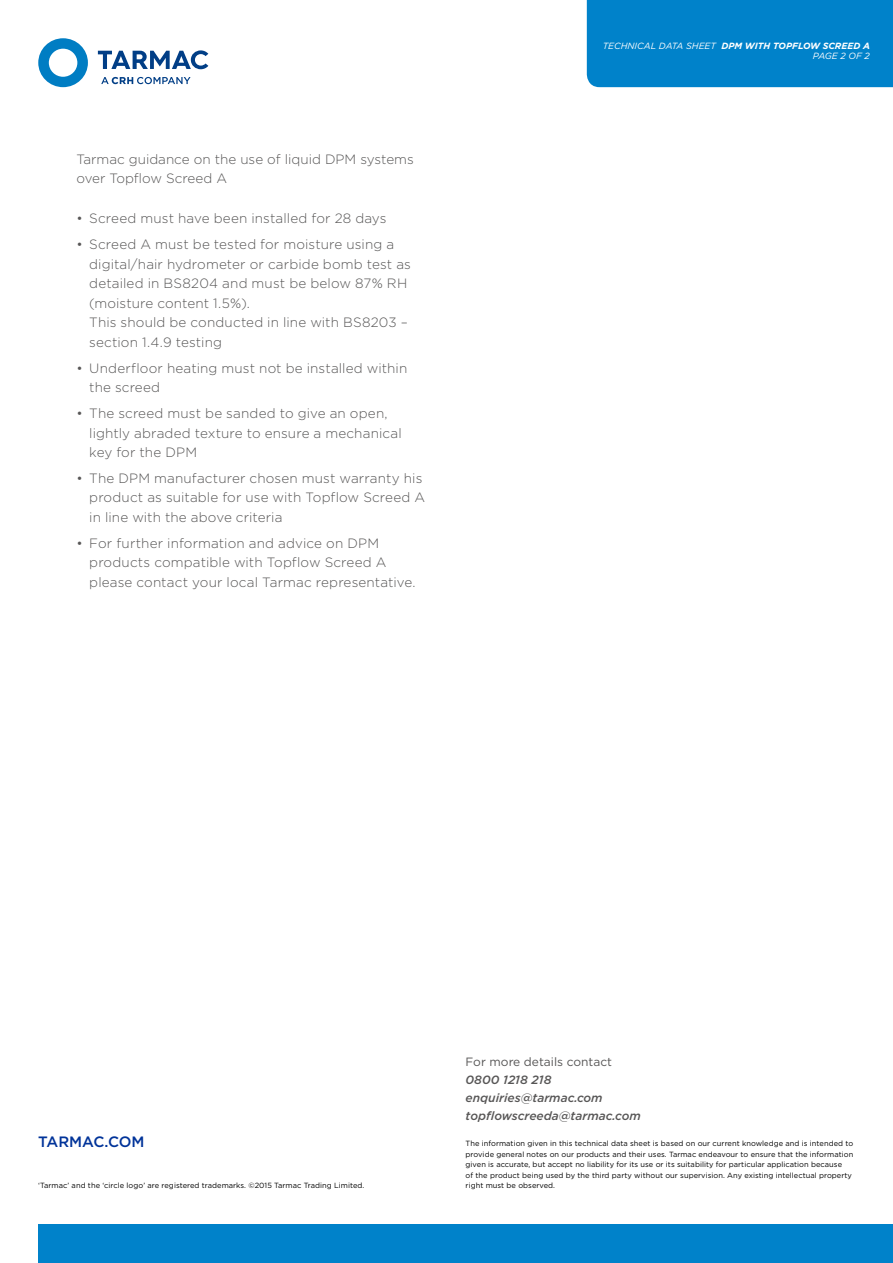
<style>
.page{position:relative;width:893px;height:1263px;background:#fff}
.page>*{position:absolute;margin:0;border:0;box-sizing:border-box;transform-origin:0 0}
.t1{font:500 15px "Gotham";color:#039}
.t2{font:300 13.5px/19.5px "Gotham";letter-spacing:.01em;color:#575656}
.t3{font:italic 500 12px/18px "Gotham";color:#575656}
.t4{font:12px "Gotham";color:#575656}
.t5{font:italic 9px/10.8px "Gotham";letter-spacing:-.025em;color:#fff;text-align:right}
.t6{font:7.5px/10.5px "Gotham";letter-spacing:.005em;color:#000}
.s1{font-weight:700}
</style>
<div class="page">
<div style="left:38px;top:1225px;width:855px;height:38px;background:#0082ca"></div>
<svg style="left:101px;top:77px;width:90px;height:7px"></svg>
<svg style="left:98px;top:50px;width:110px;height:19px"></svg>
<svg style="left:38px;top:38px;width:50px;height:49px"></svg>
<div style="left:587px;top:0;width:306px;height:87px;background:#0082ca"></div>
<p class="t2" style="left:77px;top:150px;width:339px">Tarmac guidance on the use of liquid DPM systems over Topflow Screed A</p>
<p class="t2" style="left:77px;top:210px;width:312px">• Screed must have been installed for 28 days</p>
<p class="t2" style="left:89px;top:236px;width:323px;text-indent:-13px">• Screed A must be tested for moisture using a digital/hair hydrometer or carbide bomb test as detailed in BS8204 and must be below 87% RH (moisture content 1.5%).<br>This should be conducted in line with BS8203 – section 1.4.9 testing</p>
<p class="t2" style="left:89px;top:359px;width:320px;text-indent:-13px">• Underfloor heating must not be installed within the screed</p>
<p class="t2" style="left:89px;top:404px;width:314px;text-indent:-13px">• The screed must be sanded to give an open, lightly abraded texture to ensure a mechanical key for the DPM</p>
<p class="t2" style="left:89px;top:469px;width:337px;text-indent:-13px">• The DPM manufacturer chosen must warranty his product as suitable for use with Topflow Screed A in line with the above criteria</p>
<p class="t2" style="left:89px;top:534px;width:328px;text-indent:-13px">• For further information and advice on DPM products compatible with Topflow Screed A please contact your local Tarmac representative.</p>
<p class="t5" style="left:603px;top:41px;width:269px">TECHNICAL DATA SHEET <span class="s1">DPM WITH TOPFLOW SCREED A<br></span>PAGE 2 OF 2</p>
<p class="t1" style="left:38px;top:1135px;width:108px">TARMAC.COM</p>
<p class="t6" style="left:38px;top:1181px;width:328px">‘Tarmac’ and the ‘circle logo’ are registered trademarks. ©2015 Tarmac Trading Limited.</p>
<p class="t4" style="left:466px;top:1057px;width:148px">For more details contact</p>
<p class="t3" style="left:466px;top:1072px;width:177px">0800 1218 218 enquiries@tarmac.com topflowscreeda@tarmac.com</p>
<p class="t6" style="left:466px;top:1139px;width:389px">The information given in this technical data sheet is based on our current knowledge and is intended to provide general notes on our products and their uses. Tarmac endeavour to ensure that the information given is accurate, but accept no liability for its use or its suitability for particular application because<br>of the product being used by the third party without our supervision. Any existing intellectual property right must be observed.</p>
</div>
